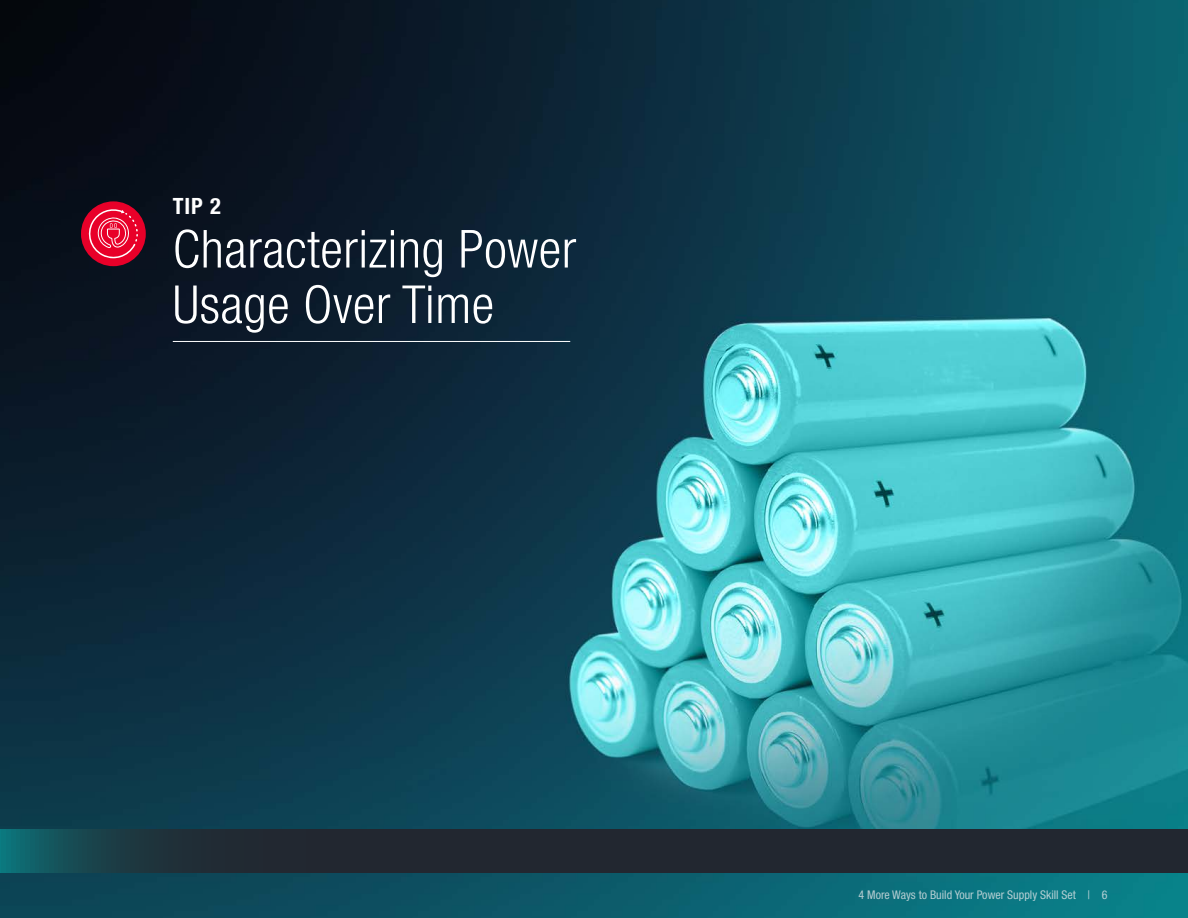
<style>
.page{position:relative;width:1188px;height:918px;background:#fff}
.page>*{position:absolute;margin:0;border:0;box-sizing:border-box;transform-origin:0 0}
.t1{font:300 condensed 52.5px/55.5px "Helvetica Neue LT Std";letter-spacing:.01em;color:#fff}
.t2{font:700 condensed 22.5px "Helvetica Neue LT Std";color:#fff}
.t3{font:condensed 12px "Helvetica Neue LT Std";color:#edecee}
</style>
<div class="page">
<img style="left:0;top:0;width:1188px;height:918px">
<hr style="left:173px;top:341px;width:397px;height:1px;background:#fff">
<div style="left:81px;top:201px;width:65px;height:65px;background:#e80029;border-radius:50%"></div>
<svg style="left:87px;top:206px;width:51px;height:54px"></svg>
<svg style="left:0;top:829px;width:1188px;height:44px"></svg>
<h2 class="t2" style="left:173px;top:192px;width:50px">TIP 2</h2>
<h1 class="t1" style="left:173px;top:221px;width:405px">Characterizing Power<br>Usage Over Time</h1>
<p class="t3" style="left:859px;top:887px;width:250px">4 More Ways to Build Your Power Supply Skill Set | 6</p>
</div>
